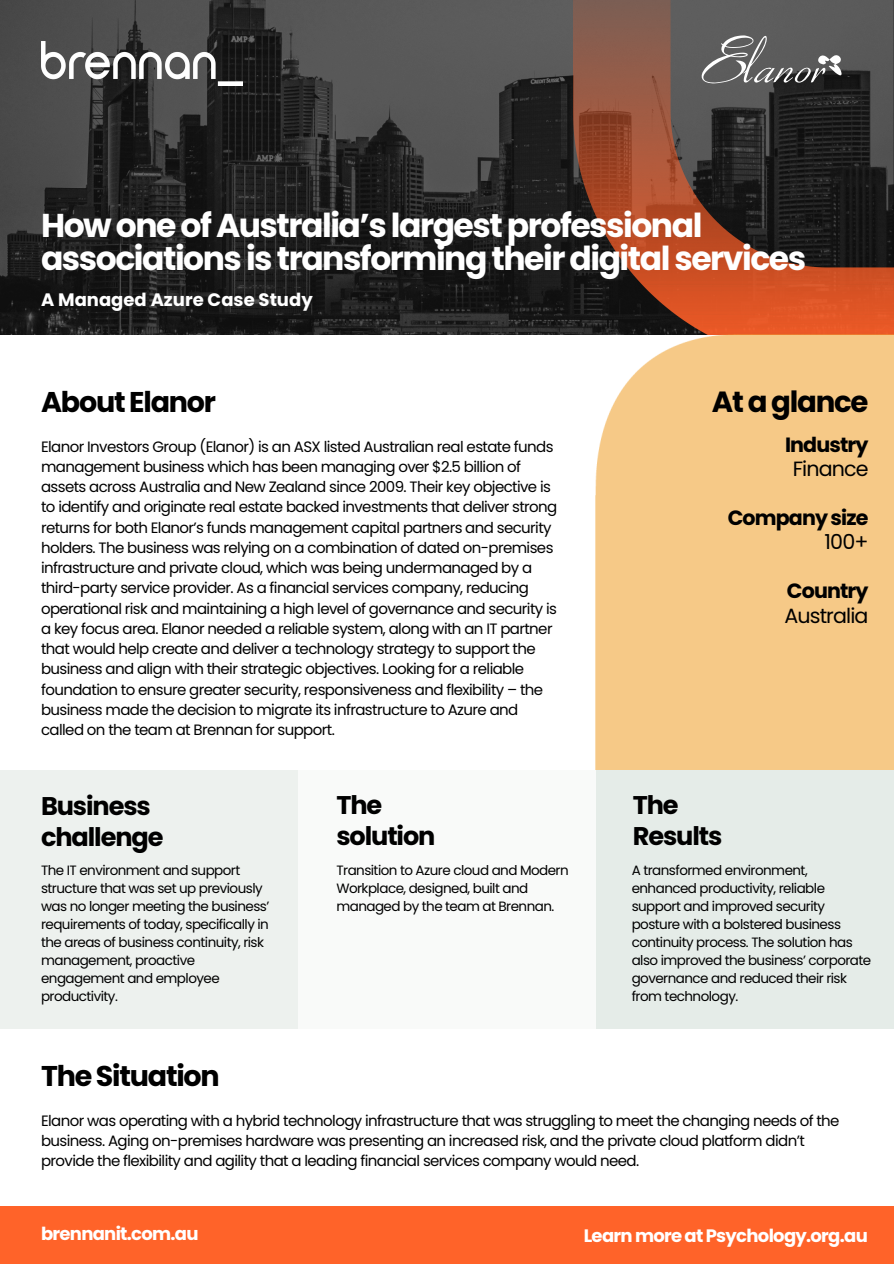
<style>
.page{position:relative;width:894px;height:1264px;background:#fff}
.page>*{position:absolute;margin:0;border:0;box-sizing:border-box;transform-origin:0 0}
.t1{font:700 33px/32.7px "Poppins";letter-spacing:-.045em;color:#fff}
.t2{font:700 29.1px "Poppins";letter-spacing:-.045em;color:#000}
.t3{font:700 28.5px "Poppins";letter-spacing:-.045em;color:#000}
.t4{font:700 25.5px/30.3px "Poppins";letter-spacing:-.045em;color:#000}
.t5{font:700 20.55px/24.5px "Poppins";letter-spacing:-.045em;color:#000;text-align:center}
.t6{font:20.55px/24.5px "Poppins";letter-spacing:-.045em;color:#000}
.t7{font:700 18px "Poppins";letter-spacing:-.04em;color:#fff}
.t8{font:700 18px "Poppins";color:#fff}
.t9{font:15px/20.2px "Poppins";letter-spacing:-.04em;color:#000}
.t10{font:13.5px/18px "Poppins";letter-spacing:-.04em;color:#000}
.s1{font-weight:400}
.s2{font-weight:700}
</style>
<div class="page">
<div style="left:0;top:1206px;width:893px;height:57px;background:#ff6329"></div>
<svg style="left:0;top:0;width:893px;height:335px;background:#303030"></svg>
<img style="left:573px;top:0;width:320px;height:334px">
<img style="left:41px;top:42px;width:201px;height:43px">
<div style="left:0;top:770px;width:297px;height:258px;background:#edf1ee"></div>
<div style="left:298px;top:770px;width:297px;height:258px;background:#f9faf9"></div>
<div style="left:595px;top:770px;width:298px;height:258px;background:#e5ece8"></div>
<svg style="left:700px;top:35px;width:141px;height:49px;background:#6e6e6e"></svg>
<p class="t1" style="left:41px;top:209px;width:766px">How one of Australia’s largest professional associations is transforming their digital services</p>
<p class="t8" style="left:41px;top:287px;width:273px">A Managed Azure Case Study</p>
<h2 class="t3" style="left:41px;top:382px;width:176px">About Elanor</h2>
<p class="t9" style="left:41px;top:436px;width:517px">Elanor Investors Group (Elanor) is an ASX listed Australian real estate funds management business which has been managing over $2.5 billion of assets across Australia and New Zealand since 2009. Their key objective is to identify and originate real estate backed investments that deliver strong returns for both Elanor’s funds management capital partners and security holders. The business was relying on a combination of dated on-premises infrastructure and private cloud, which was being undermanaged by a third-party service provider. As a financial services company, reducing operational risk and maintaining a high level of governance and security is a key focus area. Elanor needed a reliable system, along with an IT partner that would help create and deliver a technology strategy to support the business and align with their strategic objectives. Looking for a reliable foundation to ensure greater security, responsiveness and flexibility – the business made the decision to migrate its infrastructure to Azure and called on the team at Brennan for support.</p>
<h4 class="t2" style="left:711px;top:381px;width:158px">At a glance</h4>
<h4 class="t5" style="left:784px;top:432px;width:85px">Industry<br><span class="s1">Finance</span></h4>
<h3 class="t5" style="left:727px;top:505px;width:142px;text-align:right">Company size<br><span class="s1">100+</span></h3>
<p class="t6" style="left:784px;top:578px;width:85px"><span class="s2">Country<br></span>Australia</p>
<p class="t4" style="left:41px;top:791px;width:124px">Business challenge</p>
<h2 class="t4" style="left:336px;top:790px;width:101px">The solution</h2>
<h4 class="t4" style="left:632px;top:790px;width:91px">The<br>Results</h4>
<p class="t10" style="left:41px;top:861px;width:223px">The IT environment and support structure that was set up previously</p>
<h3 class="t10" style="left:41px;top:897px;width:230px">was no longer meeting the business’</h3>
<p class="t10" style="left:41px;top:915px;width:229px">requirements of today, specifically in the areas of business continuity, risk management, proactive engagement and employee productivity.</p>
<p class="t3" style="left:41px;top:1056px;width:180px">The Situation</p>
<p class="t10" style="left:336px;top:861px;width:234px">Transition to Azure cloud and Modern</p>
<h3 class="t10" style="left:336px;top:879px;width:219px">Workplace, designed, built and managed by the team at Brennan.</h3>
<p class="t10" style="left:631px;top:861px;width:195px">A transformed environment, enhanced productivity, reliable</p>
<p class="t10" style="left:631px;top:897px;width:241px">support and improved security posture with a bolstered business continuity process. The solution has also improved the business’ corporate governance and reduced their risk from technology.</p>
<p class="t9" style="left:41px;top:1110px;width:799px">Elanor was operating with a hybrid technology infrastructure that was struggling to meet the changing needs of the business. Aging on-premises hardware was presenting an increased risk, and the private cloud platform didn’t provide the flexibility and agility that a leading financial services company would need.</p>
<h1 class="t7" style="left:41px;top:1221px;width:159px">brennanit.com.au</h1>
<h5 class="t7" style="left:583px;top:1223px;width:285px">Learn more at Psychology.org.au</h5>
</div>
